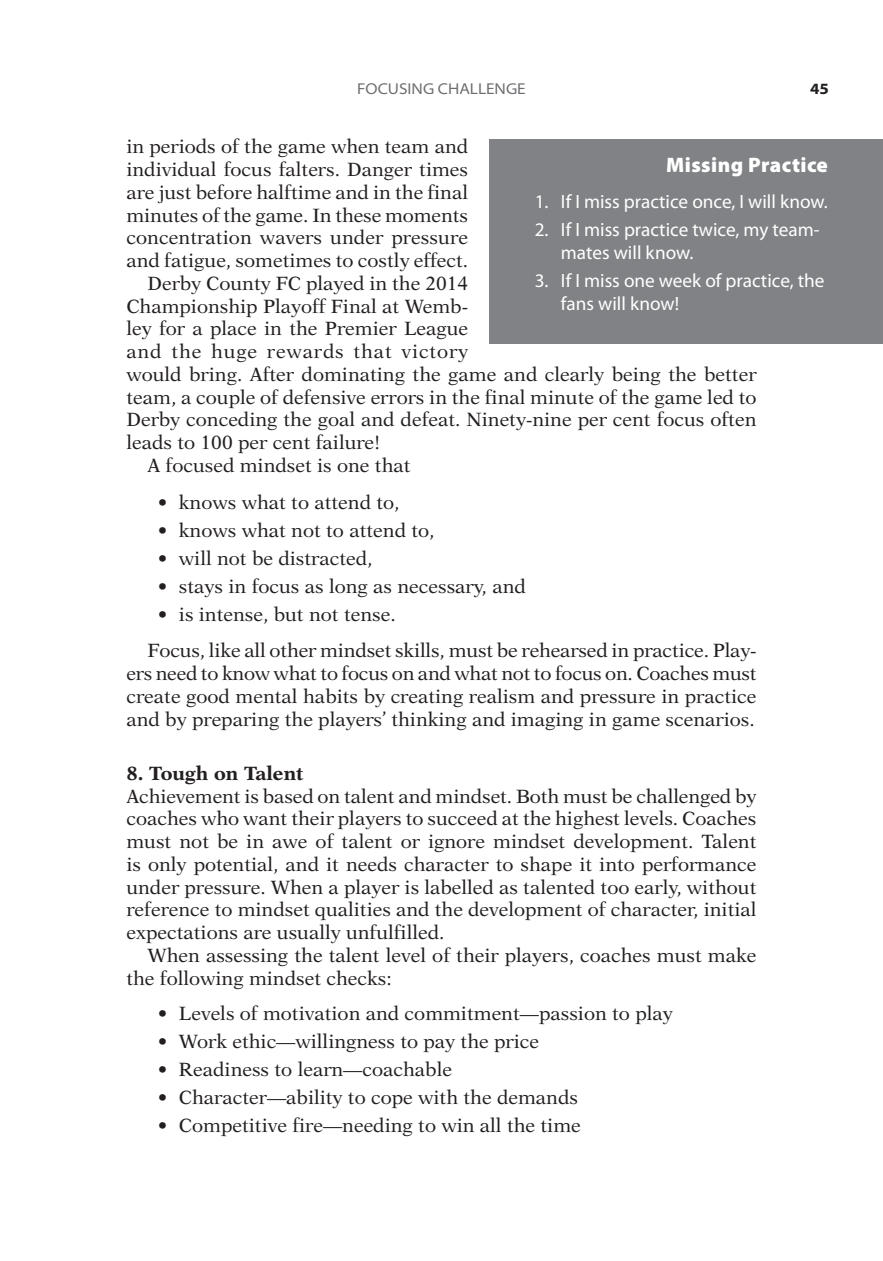
<style>
.page{position:relative;width:883px;height:1261px;background:#fff}
.page>*{position:absolute;margin:0;border:0;box-sizing:border-box;transform-origin:0 0}
.kpt{font:900 21px "Myriad Pro";letter-spacing:.02em;color:#fff}
.txni{font:19.25px/22.8px "New Aster LT Std";color:#231f20;text-align:justify}
.tx{font:19.25px/22.8px "New Aster LT Std";color:#231f20}
.t1{font:19.25px/22.8px "Myriad Pro";color:#fff}
.lh{font:700 19.25px "New Aster LT Std";color:#231f20}
.t2{font:semi-expanded 15.75px "Myriad Pro";color:#6c6d70}
.t3{font:700 semi-expanded 15.75px "Myriad Pro";color:#231f20}
</style>
<div class="page">
<div style="left:489px;top:139px;width:394px;height:204px;background:#808285"></div>
<p class="t2" style="left:357px;top:79px;width:170px">FOCUSING CHALLENGE</p>
<p class="t3" style="left:810px;top:79px;width:20px">45</p>
<p class="txni" style="left:126px;top:135px;width:343px">in periods of the game when team and individual focus falters. Danger times are just before halftime and in the final minutes of the game. In these moments concentration wavers under pressure and fatigue, sometimes to costly effect.</p>
<p class="tx" style="left:126px;top:272px;width:632px;text-indent:21px">Derby County FC played in the 2014<br>Championship Playoff Final at Wemb-<br>ley for a place in the Premier League<br>and the huge rewards that victory<br>would bring. After dominating the game and clearly being the better team, a couple of defensive errors in the final minute of the game led to Derby conceding the goal and defeat. Ninety-nine per cent focus often leads to 100 per cent failure!</p>
<p class="tx" style="left:147px;top:454px;width:265px">A focused mindset is one that</p>
<p class="txni" style="left:158px;top:491px;width:243px">• knows what to attend to,</p>
<p class="txni" style="left:158px;top:519px;width:278px">• knows what not to attend to,</p>
<p class="txni" style="left:158px;top:547px;width:216px">• will not be distracted,</p>
<p class="txni" style="left:158px;top:575px;width:369px">• stays in focus as long as necessary, and</p>
<p class="txni" style="left:158px;top:603px;width:239px">• is intense, but not tense.</p>
<p class="tx" style="left:126px;top:639px;width:632px;text-align:justify;text-indent:21px">Focus, like all other mindset skills, must be rehearsed in practice. Play&shy;ers need to know what to focus on and what not to focus on. Coaches must create good mental habits by creating realism and pressure in practice and by preparing the players’ thinking and imaging in game scenarios.</p>
<p class="lh" style="left:126px;top:762px;width:179px">8. Tough on Talent</p>
<p class="txni" style="left:126px;top:785px;width:632px">Achievement is based on talent and mindset. Both must be challenged by coaches who want their players to succeed at the highest levels. Coaches must not be in awe of talent or ignore mindset development. Talent is only potential, and it needs character to shape it into performance under pressure. When a player is labelled as talented too early, without reference to mindset qualities and the development of character, initial expectations are usually unfulfilled.</p>
<p class="tx" style="left:126px;top:944px;width:631px;text-indent:21px">When assessing the talent level of their players, coaches must make the following mindset checks:</p>
<p class="txni" style="left:158px;top:1002px;width:516px">• Levels of motivation and commitment—passion to play</p>
<p class="txni" style="left:158px;top:1030px;width:383px">• Work ethic—willingness to pay the price</p>
<p class="txni" style="left:158px;top:1058px;width:296px">• Readiness to learn—coachable</p>
<p class="txni" style="left:158px;top:1086px;width:421px">• Character—ability to cope with the demands</p>
<p class="txni" style="left:158px;top:1114px;width:424px">• Competitive fire—needing to win all the time</p>
<p class="kpt" style="left:666px;top:150px;width:163px">Missing Practice</p>
<p class="t1" style="left:535px;top:190px;width:295px">1. If I miss practice once, I will know.</p>
<p class="t1" style="left:561px;top:218px;width:260px;text-indent:-26px">2. If I miss practice twice, my team&shy;mates will know.</p>
<p class="t1" style="left:561px;top:269px;width:265px;text-indent:-26px">3. If I miss one week of practice, the fans will know!</p>
</div>
